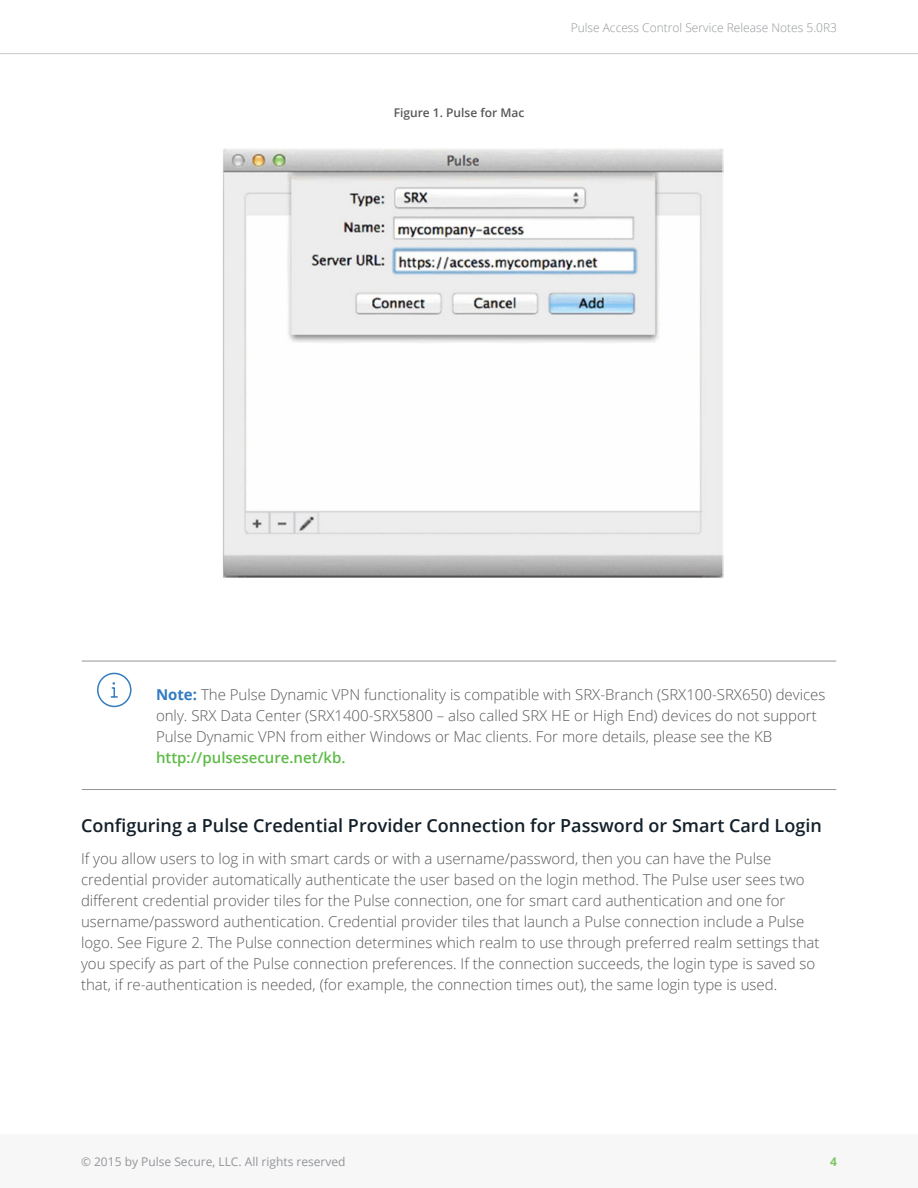
<style>
.page{position:relative;width:918px;height:1188px;background:#fff}
.page>*{position:absolute;margin:0;border:0;box-sizing:border-box;transform-origin:0 0}
.Heading_2{font:600 18px "Open Sans";color:#13202a}
.Body{font:300 15px/21px "Open Sans";color:#57585a}
.Note_Description{font:300 15px/21px "Open Sans";color:#57585a}
.t1{font:300 12px "Open Sans";color:#939598}
.t2{font:12px "Open Sans";color:#939598}
.Figure_Caption{font:600 12px "Open Sans";color:#57585a}
.t3{font:700 12px "Open Sans";color:#7fc565}
.s1{font-weight:700;color:#347cc0}
.s2{font-weight:600;color:#5dbb46}
</style>
<div class="page">
<div style="left:0;top:1134px;width:918px;height:54px;background:#f7f7f8"></div>
<hr style="left:0;top:53px;width:918px;height:1px;background:#c7c8ca">
<img style="left:223px;top:148px;width:501px;height:430px">
<svg style="left:97px;top:672px;width:35px;height:36px"></svg>
<hr style="left:82px;top:661px;width:754px;height:1px;background:#939598">
<hr style="left:82px;top:789px;width:754px;height:1px;background:#939598">
<p class="Figure_Caption" style="left:394px;top:105px;width:132px">Figure 1. Pulse for Mac</p>
<p class="t1" style="left:571px;top:19px;width:268px">Pulse Access Control Service Release Notes 5.0R3</p>
<p class="Note_Description" style="left:156px;top:683px;width:671px"><span class="s1">Note:</span> The Pulse Dynamic VPN functionality is compatible with SRX-Branch (SRX100-SRX650) devices only. SRX Data Center (SRX1400-SRX5800 – also called SRX HE or High End) devices do not support Pulse Dynamic VPN from either Windows or Mac clients. For more details, please see the KB <span class="s2">http://pulsesecure.net/kb.</span></p>
<p class="Heading_2" style="left:81px;top:814px;width:742px">Configuring a Pulse Credential Provider Connection for Password or Smart Card Login</p>
<p class="Body" style="left:81px;top:848px;width:740px">If you allow users to log in with smart cards or with a username/password, then you can have the Pulse credential provider automatically authenticate the user based on the login method. The Pulse user sees two different credential provider tiles for the Pulse connection, one for smart card authentication and one for username/password authentication. Credential provider tiles that launch a Pulse connection include a Pulse logo. See Figure 2. The Pulse connection determines which realm to use through preferred realm settings that you specify as part of the Pulse connection preferences. If the connection succeeds, the login type is saved so that, if re-authentication is needed, (for example, the connection times out), the same login type is used.</p>
<p class="t2" style="left:81px;top:1153px;width:266px">© 2015 by Pulse Secure, LLC. All rights reserved</p>
<p class="t3" style="left:830px;top:1153px;width:8px">4</p>
</div>
